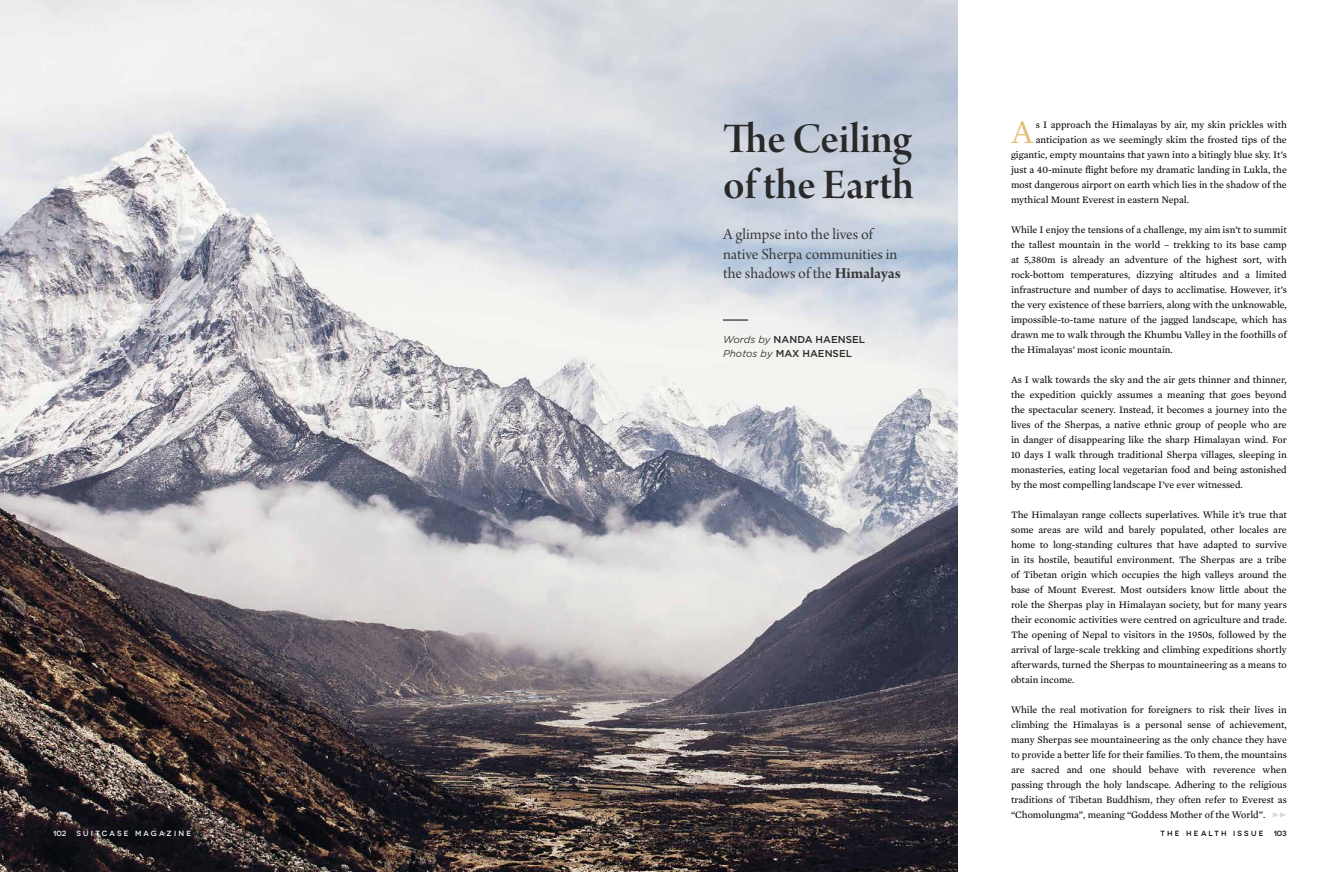
<style>
.page{position:relative;width:1340px;height:872px;background:#fff}
.page>*{position:absolute;margin:0;border:0;box-sizing:border-box;transform-origin:0 0}
.t1{font:45px/46.2px "Arno Pro Smbd Display";color:#292929}
.t2{font:33.5px "Mercury Text G1";color:#e5c07c}
.t3{font:16.25px/19.5px "Arno Pro Subhead";color:#393939}
.t4{font:10px/15px "Mercury Text G2";color:#000;text-align:justify}
.t5{font:500 10px/13.8px "Gotham";color:#292929}
.t6{font:10px "Mercury Text G2";color:#d6d6d6}
.t7{font:500 7.5px "Novecentowide";letter-spacing:.29em;color:#fff}
.t8{font:500 7.5px "Novecentowide";letter-spacing:.3em;color:#000}
.s1{font-family:"Arno Pro Bold Subhead"}
.s2{font-weight:400;font-style:italic;color:#393939}
</style>
<div class="page">
<img style="left:0;top:0;width:957px;height:872px">
<svg style="left:723px;top:320px;width:24px;height:1px"></svg>
<h1 class="t1" style="left:723px;top:118px;width:192px">The Ceiling of the Earth</h1>
<h3 class="t3" style="left:723px;top:225px;width:179px">A glimpse into the lives of native Sherpa communities in the shadows of the <span class="s1">Himalayas</span></h3>
<p class="t5" style="left:723px;top:332px;width:143px"><span class="s2">Words by</span> NANDA HAENSEL<br><span class="s2">Photos by</span> MAX HAENSEL</p>
<h2 class="t2" style="left:1011px;top:108px;width:24px">A</h2>
<p class="t4" style="left:1035px;top:117px;width:253px">s I approach the Himalayas by air, my skin prickles with</p>
<p class="t4" style="left:1035px;top:132px;width:252px">anticipation as we seemingly skim the frosted tips of the</p>
<p class="t4" style="left:1011px;top:147px;width:277px">gigantic, empty mountains that yawn into a bitingly blue sky. It’s</p>
<p class="t4" style="left:1011px;top:162px;width:277px">just a 40-minute flight before my dramatic landing in Lukla, the</p>
<p class="t4" style="left:1011px;top:177px;width:277px">most dangerous airport on earth which lies in the shadow of the</p>
<p class="t4" style="left:1011px;top:192px;width:180px">mythical Mount Everest in eastern Nepal.</p>
<p class="t4" style="left:1011px;top:222px;width:277px">While I enjoy the tensions of a challenge, my aim isn’t to summit the tallest mountain in the world – trekking to its base camp at 5,380m is already an adventure of the highest sort, with rock-bottom temperatures, dizzying altitudes and a limited infrastructure and number of days to acclimatise. However, it’s the very existence of these barriers, along with the unknowable, impossible-to-tame nature of the jagged landscape, which has drawn me to walk through the Khumbu Valley in the foothills of the Himalayas’ most iconic mountain.</p>
<p class="t4" style="left:1011px;top:372px;width:277px">As I walk towards the sky and the air gets thinner and thinner, the expedition quickly assumes a meaning that goes beyond the spectacular scenery. Instead, it becomes a journey into the lives of the Sherpas, a native ethnic group of people who are in danger of disappearing like the sharp Himalayan wind. For 10 days I walk through traditional Sherpa villages, sleeping in monasteries, eating local vegetarian food and being astonished by the most compelling landscape I’ve ever witnessed.</p>
<p class="t4" style="left:1011px;top:507px;width:277px">The Himalayan range collects superlatives. While it’s true that some areas are wild and barely populated, other locales are home to long-standing cultures that have adapted to survive in its hostile, beautiful environment. The Sherpas are a tribe of Tibetan origin which occupies the high valleys around the base of Mount Everest. Most outsiders know little about the role the Sherpas play in Himalayan society, but for many years their economic activities were centred on agriculture and trade.<br>The opening of Nepal to visitors in the 1950s, followed by the arrival of large-scale trekking and climbing expeditions shortly afterwards, turned the Sherpas to mountaineering as a means to obtain income.</p>
<p class="t4" style="left:1011px;top:702px;width:277px">While the real motivation for foreigners to risk their lives in climbing the Himalayas is a personal sense of achievement, many Sherpas see mountaineering as the only chance they have to provide a better life for their families. To them, the mountains are sacred and one should behave with reverence when passing through the holy landscape. Adhering to the religious traditions of Tibetan Buddhism, they often refer to Everest as “Chomolungma”, meaning “Goddess Mother of the World”.</p>
<p class="t6" style="left:1271px;top:808px;width:16px">••</p>
<p class="t7" style="left:53px;top:829px;width:15px">102</p>
<p class="t7" style="left:76px;top:829px;width:116px">SUITCASE MAGAZINE</p>
<p class="t8" style="left:1160px;top:829px;width:104px">THE HEALTH ISSUE</p>
<p class="t8" style="left:1273px;top:829px;width:15px">103</p>
</div>
